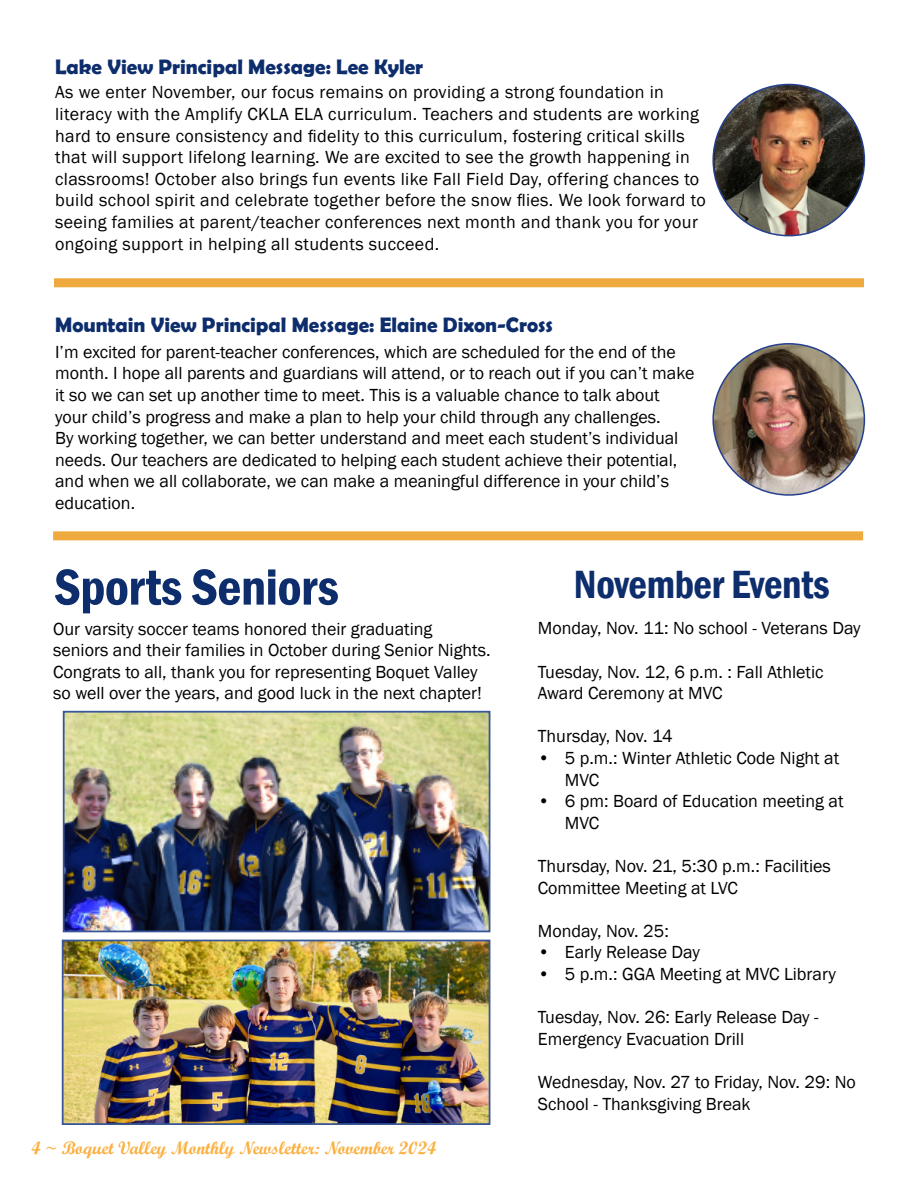
<style>
.page{position:relative;width:918px;height:1188px;background:#fff}
.page>*{position:absolute;margin:0;border:0;box-sizing:border-box;transform-origin:0 0}
.t1{font:600 condensed 52.5px "Franklin Gothic";letter-spacing:-.01em;color:#0d2d6c}
.t2{font:600 condensed 40.5px "Franklin Gothic";letter-spacing:-.01em;color:#0d2d6c}
.t3{font:700 21px "Berlin Sans FB Demi";color:#0d2d6c}
.t4{font:18px/21.6px "Franklin Gothic";color:#000}
.t5{font:18px/21.6px "Franklin Gothic";letter-spacing:.02em;color:#000}
.t6{font:18px "Script MT Bold";color:#fbb040}
</style>
<div class="page">
<div style="left:54px;top:278px;width:810px;height:9px;background:#efaa3f"></div>
<img style="left:713px;top:84px;width:151px;height:152px;border-radius:76px">
<img style="left:713px;top:344px;width:151px;height:151px;border-radius:76px">
<div style="left:53px;top:531px;width:810px;height:9px;background:#efaa3f"></div>
<img style="left:65px;top:943px;width:422px;height:179px">
<div style="left:62px;top:940px;width:428px;height:185px;border:2px solid #395696"></div>
<img style="left:66px;top:714px;width:421px;height:215px">
<div style="left:63px;top:711px;width:427px;height:221px;border:2px solid #395696"></div>
<p class="t3" style="left:55px;top:55px;width:370px">Lake View Principal Message: Lee Kyler</p>
<p class="t5" style="left:55px;top:82px;width:652px">As we enter November, our focus remains on providing a strong foundation in literacy with the Amplify CKLA ELA curriculum. Teachers and students are working hard to ensure consistency and fidelity to this curriculum, fostering critical skills that will support lifelong learning. We are excited to see the growth happening in classrooms! October also brings fun events like Fall Field Day, offering chances to build school spirit and celebrate together before the snow flies. We look forward to seeing families at parent/teacher conferences next month and thank you for your ongoing support in helping all students succeed.</p>
<p class="t3" style="left:55px;top:313px;width:499px">Mountain View Principal Message: Elaine Dixon-Cross</p>
<p class="t4" style="left:55px;top:341px;width:641px">I’m excited for parent-teacher conferences, which are scheduled for the end of the month. I hope all parents and guardians will attend, or to reach out if you can’t make it so we can set up another time to meet. This is a valuable chance to talk about your child’s progress and make a plan to help your child through any challenges.<br>By working together, we can better understand and meet each student’s individual needs. Our teachers are dedicated to helping each student achieve their potential, and when we all collaborate, we can make a meaningful difference in your child’s education.</p>
<h1 class="t1" style="left:54px;top:552px;width:286px">Sports Seniors</h1>
<h2 class="t2" style="left:574px;top:557px;width:257px">November Events</h2>
<p class="t4" style="left:53px;top:618px;width:439px">Our varsity soccer teams honored their graduating seniors and their families in October during Senior Nights.<br>Congrats to all, thank you for representing Boquet Valley so well over the years, and good luck in the next chapter!</p>
<p class="t4" style="left:538px;top:618px;width:324px">Monday, Nov. 11: No school - Veterans Day</p>
<p class="t4" style="left:538px;top:661px;width:287px">Tuesday, Nov. 12, 6 p.m. : Fall Athletic<br>Award Ceremony at MVC</p>
<p class="t4" style="left:538px;top:726px;width:136px">Thursday, Nov. 14</p>
<p class="t4" style="left:565px;top:748px;width:276px;text-indent:-27px">• 5 p.m.: Winter Athletic Code Night at<br>MVC</p>
<p class="t4" style="left:565px;top:791px;width:280px;text-indent:-27px">• 6 pm: Board of Education meeting at<br>MVC</p>
<p class="t4" style="left:538px;top:856px;width:295px">Thursday, Nov. 21, 5:30 p.m.: Facilities<br>Committee Meeting at LVC</p>
<p class="t4" style="left:538px;top:920px;width:133px">Monday, Nov. 25:</p>
<p class="t4" style="left:538px;top:942px;width:163px">• Early Release Day</p>
<p class="t4" style="left:538px;top:964px;width:300px">• 5 p.m.: GGA Meeting at MVC Library</p>
<p class="t4" style="left:538px;top:1007px;width:282px">Tuesday, Nov. 26: Early Release Day -<br>Emergency Evacuation Drill</p>
<p class="t4" style="left:538px;top:1072px;width:320px">Wednesday, Nov. 27 to Friday, Nov. 29: No<br>School - Thanksgiving Break</p>
<p class="t6" style="left:32px;top:1137px;width:406px">4 ~ Boquet Valley Monthly Newsletter: November 2024</p>
</div>
